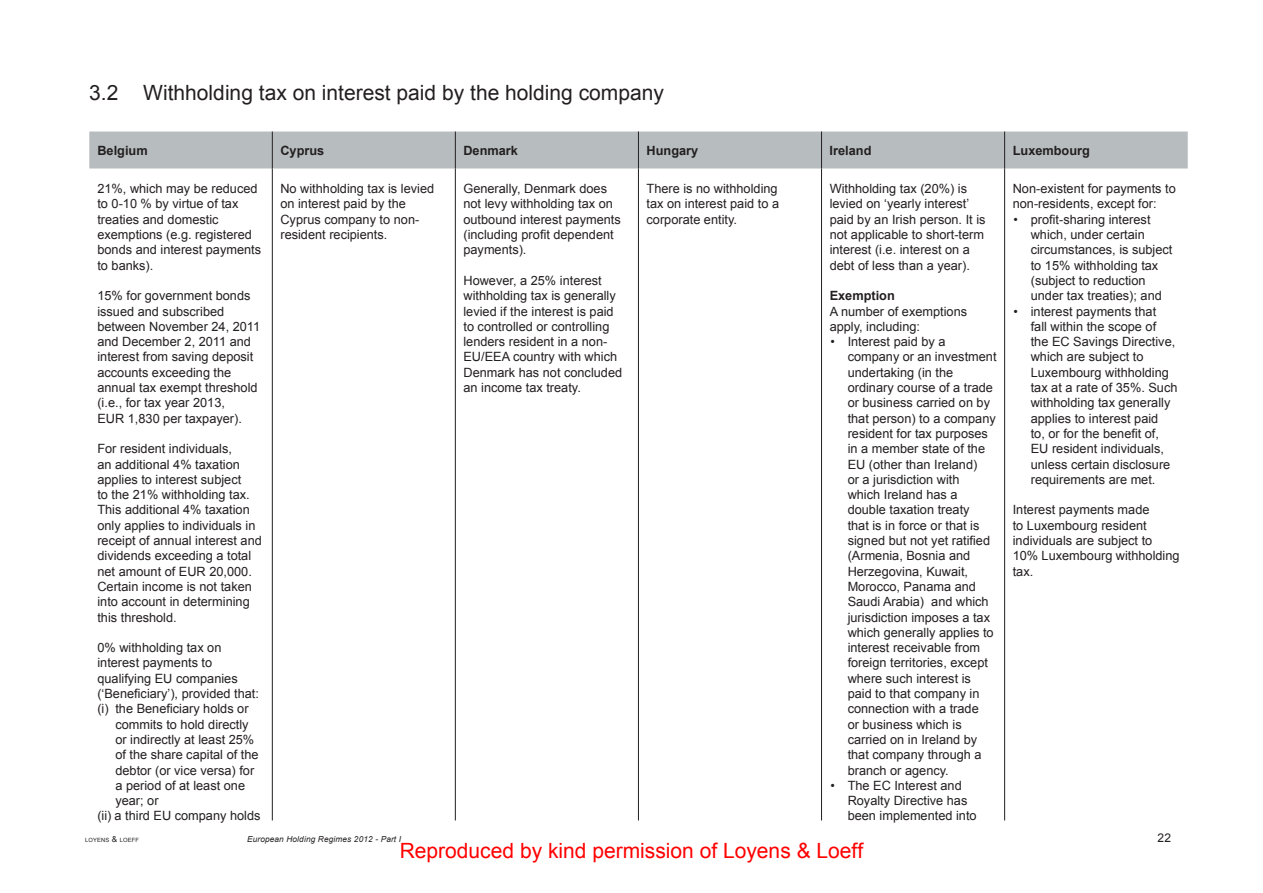
<style>
.page{position:relative;width:1263px;height:893px;background:#fff}
.page>*{position:absolute;margin:0;border:0;box-sizing:border-box;transform-origin:0 0}
.t1{font:21px "Arial";color:#231f20}
.t2{font:21px "Arial";color:#f00}
.t3{font:12.75px/15.3px "Arial";color:#231f20}
.t4{font:700 12.75px "Arial";color:#231f20}
.t5{font:12px "Arial";color:#231f20}
.t6{font:italic 8.25px "Arial";letter-spacing:.02em;color:#231f20}
.t7{font:5.7px "Arial";letter-spacing:.025em;color:#231f20}
.s1{font-size:8.25px}
</style>
<div class="page">
<div style="left:89px;top:132px;width:1099px;height:37px;background:#b7bdbf"></div>
<hr style="left:272px;top:132px;width:1px;height:37px;background:#231f20">
<hr style="left:455px;top:132px;width:1px;height:37px;background:#231f20">
<hr style="left:638px;top:132px;width:1px;height:37px;background:#231f20">
<hr style="left:821px;top:132px;width:1px;height:37px;background:#231f20">
<hr style="left:1004px;top:132px;width:1px;height:37px;background:#231f20">
<hr style="left:272px;top:169px;width:1px;height:651px;background:#231f20">
<hr style="left:455px;top:169px;width:1px;height:651px;background:#231f20">
<hr style="left:638px;top:169px;width:1px;height:651px;background:#231f20">
<hr style="left:821px;top:169px;width:1px;height:651px;background:#231f20">
<hr style="left:1004px;top:169px;width:1px;height:651px;background:#231f20">
<h1 class="t1" style="left:89px;top:79px;width:576px">3.2 Withholding tax on interest paid by the holding company</h1>
<p class="t4" style="left:97px;top:142px;width:52px">Belgium</p>
<p class="t4" style="left:280px;top:142px;width:45px">Cyprus</p>
<p class="t4" style="left:463px;top:142px;width:56px">Denmark</p>
<p class="t4" style="left:646px;top:142px;width:53px">Hungary</p>
<p class="t4" style="left:830px;top:142px;width:43px">Ireland</p>
<p class="t4" style="left:1013px;top:142px;width:79px">Luxembourg</p>
<p class="t3" style="left:97px;top:181px;width:165px">21%, which may be reduced to 0-10 % by virtue of tax treaties and domestic exemptions (e.g. registered bonds and interest payments to banks).</p>
<p class="t3" style="left:97px;top:288px;width:164px">15% for government bonds issued and subscribed between November 24, 2011 and December 2, 2011 and interest from saving deposit accounts exceeding the annual tax exempt threshold (i.e., for tax year 2013,<br>EUR 1,830 per taxpayer).</p>
<p class="t3" style="left:97px;top:441px;width:166px">For resident individuals,<br>an additional 4% taxation applies to interest subject<br>to the 21% withholding tax.<br>This additional 4% taxation only applies to individuals in receipt of annual interest and dividends exceeding a total net amount of EUR 20,000.<br>Certain income is not taken into account in determining this threshold.</p>
<p class="t3" style="left:97px;top:640px;width:126px">0% withholding tax on</p>
<p class="t3" style="left:97px;top:655px;width:116px">interest payments to</p>
<p class="t3" style="left:97px;top:671px;width:142px">qualifying EU companies</p>
<p class="t3" style="left:97px;top:686px;width:163px">(‘Beneficiary’), provided that:</p>
<p class="t3" style="left:97px;top:701px;width:153px">(i) the Beneficiary holds or</p>
<p class="t3" style="left:115px;top:717px;width:135px">commits to hold directly</p>
<p class="t3" style="left:115px;top:732px;width:140px">or indirectly at least 25%</p>
<p class="t3" style="left:115px;top:747px;width:145px">of the share capital of the</p>
<p class="t3" style="left:115px;top:762px;width:140px">debtor (or vice versa) for</p>
<p class="t3" style="left:115px;top:778px;width:131px">a period of at least one</p>
<p class="t3" style="left:115px;top:793px;width:45px">year; or</p>
<p class="t3" style="left:97px;top:808px;width:165px">(ii) a third EU company holds</p>
<p class="t3" style="left:646px;top:181px;width:134px;text-align:justify">There is no withholding tax on interest paid to a corporate entity.</p>
<p class="t3" style="left:830px;top:181px;width:157px">Withholding tax (20%) is levied on ‘yearly interest’ paid by an Irish person. It is not applicable to short-term interest (i.e. interest on a debt of less than a year).</p>
<p class="t4" style="left:830px;top:287px;width:67px">Exemption</p>
<p class="t3" style="left:830px;top:303px;width:139px">A number of exemptions apply, including:</p>
<p class="t3" style="left:848px;top:334px;width:150px;text-indent:-17px">• Interest paid by a company or an investment undertaking (in the ordinary course of a trade or business carried on by that person) to a company resident for tax purposes in a member state of the<br>EU (other than Ireland)<br>or a jurisdiction with<br>which Ireland has a double taxation treaty<br>that is in force or that is signed but not yet ratified (Armenia, Bosnia and<br>Herzegovina, Kuwait,<br>Morocco, Panama and<br>Saudi Arabia) and which jurisdiction imposes a tax which generally applies to interest receivable from foreign territories, except where such interest is paid to that company in connection with a trade<br>or business which is carried on in Ireland by that company through a branch or agency.</p>
<p class="t3" style="left:848px;top:778px;width:130px;text-indent:-17px">• The EC Interest and<br>Royalty Directive has been implemented into</p>
<p class="t3" style="left:280px;top:181px;width:155px">No withholding tax is levied on interest paid by the<br>Cyprus company to non&shy;resident recipients.</p>
<p class="t3" style="left:463px;top:181px;width:159px">Generally, Denmark does not levy withholding tax on outbound interest payments (including profit dependent payments).</p>
<p class="t3" style="left:463px;top:273px;width:160px">However, a 25% interest withholding tax is generally levied if the interest is paid to controlled or controlling lenders resident in a non-<br>EU/EEA country with which<br>Denmark has not concluded an income tax treaty.</p>
<p class="t3" style="left:1013px;top:181px;width:164px">Non-existent for payments to non-residents, except for:</p>
<p class="t3" style="left:1031px;top:212px;width:143px;text-indent:-17px">• profit-sharing interest which, under certain circumstances, is subject to 15% withholding tax (subject to reduction under tax treaties); and</p>
<p class="t3" style="left:1031px;top:303px;width:148px;text-indent:-17px">• interest payments that<br>fall within the scope of<br>the EC Savings Directive, which are subject to<br>Luxembourg withholding tax at a rate of 35%. Such withholding tax generally applies to interest paid<br>to, or for the benefit of,<br>EU resident individuals, unless certain disclosure requirements are met.</p>
<p class="t3" style="left:1013px;top:502px;width:168px">Interest payments made<br>to Luxembourg resident individuals are subject to<br>10% Luxembourg withholding tax.</p>
<p class="t7" style="left:85px;top:836px;width:56px">LOYENS <span class="s1">&amp;</span> LOEFF</p>
<p class="t6" style="left:247px;top:833px;width:156px">European Holding Regimes 2012 - Part I</p>
<p class="t5" style="left:1157px;top:830px;width:15px">22</p>
<h1 class="t2" style="left:400px;top:836px;width:465px">Reproduced by kind permission of Loyens &amp; Loeff</h1>
</div>
